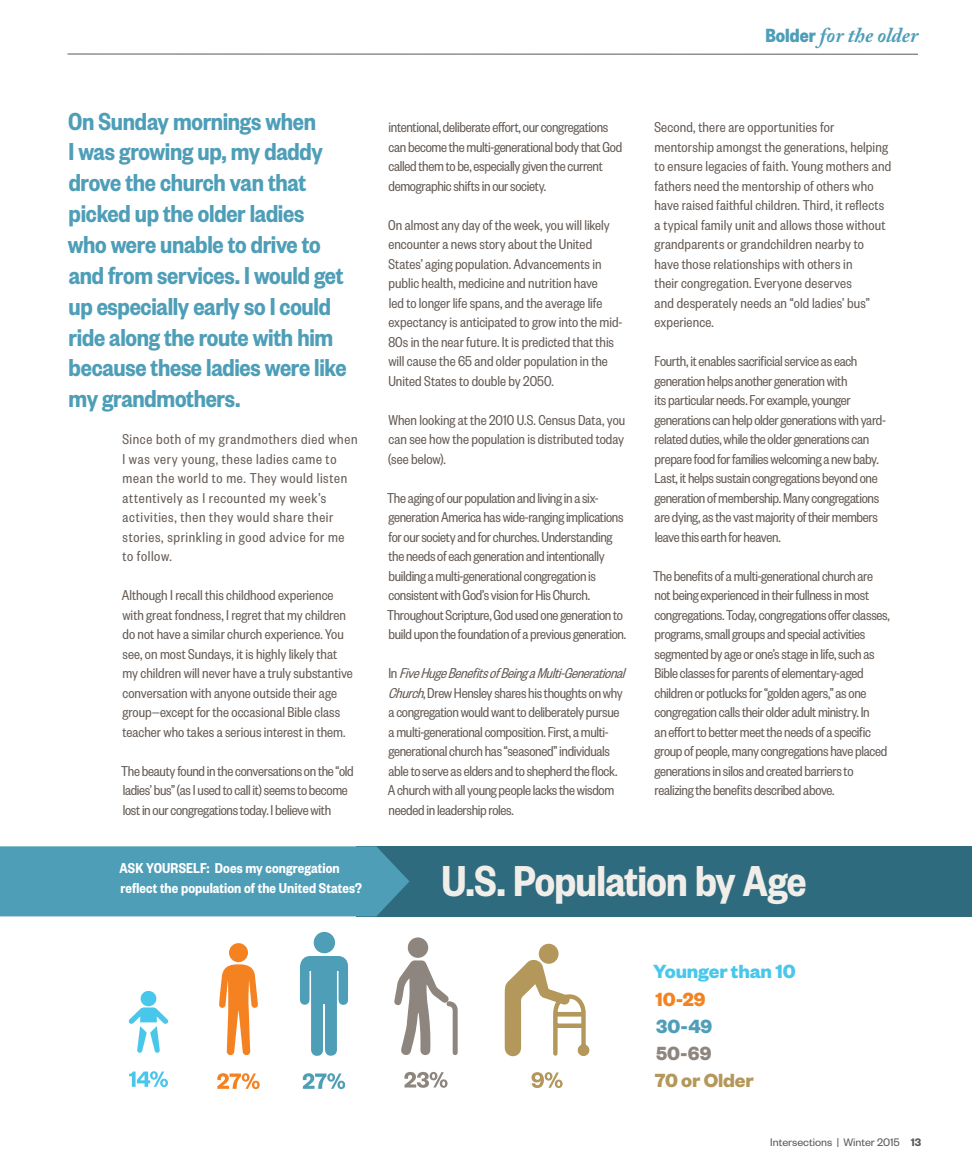
<style>
.page{position:relative;width:972px;height:1175px;background:#fff}
.page>*{position:absolute;margin:0;border:0;box-sizing:border-box;transform-origin:0 0}
.t1{font:600 47.55px "Founders Grotesk Cond";letter-spacing:-.015em;color:#f1ede8}
.t2{font:600 27px/30.9px "Founders Grotesk Cond";letter-spacing:-.01em;color:#4e9eb8}
.t3{font:italic 700 21px "Adobe Caslon Pro";color:#4e9eb8}
.t4{font:700 21px "Founders Grotesk";letter-spacing:-.01em;color:#49c7eb}
.t5{font:700 21px "Founders Grotesk";letter-spacing:-.01em;color:#b4975a}
.t6{font:700 21px "Founders Grotesk";color:#f58220}
.t7{font:700 21px "Founders Grotesk";color:#4e9eb8}
.t8{font:700 21px "Founders Grotesk";color:#8d857e}
.t9{font:15.75px/19.5px "Founders Grotesk Cond";letter-spacing:-.015em;color:#635a54}
.t10{font:15.75px/19.5px "Founders Grotesk Cond";letter-spacing:.01em;color:#635a54}
.t11{font:15.75px/19.5px "Founders Grotesk Cond";letter-spacing:.04em;color:#635a54}
.t12{font:600 15.75px/19.5px "Founders Grotesk Cond";letter-spacing:.005em;color:#fff}
.t13{font:12px "Founders Grotesk";color:#58595b}
.s1{font-family:"Founders Grotesk Cond";font-style:normal}
.s2{font-style:italic}
.s3{font-weight:600}
</style>
<div class="page">
<div style="left:357px;top:846px;width:615px;height:70px;background:#2f6b7e"></div>
<svg style="left:505px;top:957px;width:85px;height:100px"></svg>
<div style="left:539px;top:943px;width:20px;height:20px;background:#b4975a;border-radius:50%"></div>
<svg style="left:532px;top:1072px;width:31px;height:16px"></svg>
<div style="left:141px;top:990px;width:15px;height:16px;background:#49c7eb;border-radius:50%"></div>
<svg style="left:128px;top:1007px;width:40px;height:46px"></svg>
<svg style="left:129px;top:1071px;width:39px;height:16px"></svg>
<svg style="left:219px;top:964px;width:39px;height:92px"></svg>
<div style="left:229px;top:943px;width:19px;height:19px;background:#f58220;border-radius:50%"></div>
<svg style="left:217px;top:1073px;width:43px;height:16px"></svg>
<svg style="left:300px;top:956px;width:48px;height:100px"></svg>
<div style="left:314px;top:931px;width:21px;height:22px;background:#4e9eb8;border-radius:50%"></div>
<svg style="left:303px;top:1073px;width:42px;height:16px"></svg>
<svg style="left:394px;top:960px;width:64px;height:95px"></svg>
<div style="left:408px;top:937px;width:20px;height:20px;background:#8d857e;border-radius:50%"></div>
<svg style="left:404px;top:1071px;width:44px;height:16px"></svg>
<div style="left:0;top:846px;width:410px;height:70px;background:#4e9eb8"></div>
<hr style="left:68px;top:54px;width:850px;height:1px;background:#58595b">
<h3 class="t3" style="left:766px;top:22px;width:154px"><span class="s1">Bolder</span> for the older</h3>
<p class="t2" style="left:68px;top:104px;width:280px">On Sunday mornings when<br>I was growing up, my daddy drove the church van that picked up the older ladies who were unable to drive to and from services. I would get up especially early so I could ride along the route with him because these ladies were like my grandmothers.</p>
<p class="t11" style="left:122px;top:429px;width:237px">Since both of my grandmothers died when I was very young, these ladies came to mean the world to me. They would listen attentively as I recounted my week’s activities, then they would share their stories, sprinkling in good advice for me to follow.</p>
<p class="t9" style="left:122px;top:585px;width:233px">Although I recall this childhood experience with great fondness, I regret that my children do not have a similar church experience. You see, on most Sundays, it is highly likely that my children will never have a truly substantive conversation with anyone outside their age group—except for the occasional Bible class teacher who takes a serious interest in them.</p>
<p class="t9" style="left:121px;top:760px;width:234px">The beauty found in the conversations on the “old ladies’ bus” (as I used to call it) seems to become lost in our congregations today. I believe with</p>
<p class="t12" style="left:120px;top:857px;width:244px">ASK YOURSELF: Does my congregation reflect the population of the United States?</p>
<p class="t9" style="left:389px;top:117px;width:235px">intentional, deliberate effort, our congregations can become the multi-generational body that God called them to be, especially given the current demographic shifts in our society.</p>
<p class="t9" style="left:388px;top:214px;width:236px">On almost any day of the week, you will likely encounter a news story about the United States’ aging population. Advancements in public health, medicine and nutrition have<br>led to longer life spans, and the average life expectancy is anticipated to grow into the mid-80s in the near future. It is predicted that this will cause the 65 and older population in the United States to double by 2050.</p>
<p class="t9" style="left:388px;top:409px;width:239px;text-align:justify">When looking at the 2010 U.S. Census Data, you can see how the population is distributed today (see below).</p>
<p class="t9" style="left:387px;top:487px;width:241px">The aging of our population and living in a six&shy;generation America has wide-ranging implications for our society and for churches. Understanding the needs of each generation and intentionally building a multi-generational congregation is consistent with God’s vision for His Church.<br>Throughout Scripture, God used one generation to build upon the foundation of a previous generation.</p>
<p class="t9" style="left:388px;top:663px;width:243px">I n <span class="s2">FiveHugeBenefitsofBeing aMulti-Generational Church</span>, Drew Hensley shares his thoughts on why a congregation would want to deliberately pursue<br>a multi-generational composition. First, a multi&shy;generational church has “seasoned” individuals able to serve as elders and to shepherd the flock.<br>A church with all young people lacks the wisdom needed in leadership roles.</p>
<p class="t10" style="left:654px;top:117px;width:238px">Second, there are opportunities for mentorship amongst the generations, helping to ensure legacies of faith. Young mothers and fathers need the mentorship of others who have raised faithful children. Third, it reflects a typical family unit and allows those without grandparents or grandchildren nearby to have those relationships with others in<br>their congregation. Everyone deserves<br>and desperately needs an “old ladies’ bus” experience.</p>
<p class="t9" style="left:655px;top:351px;width:233px">Fourth, it enables sacrificial service as each generation helps another generation with<br>its particular needs. For example, younger generations can help older generations with yard&shy;related duties, while the older generations can prepare food for families welcoming a new baby.<br>Last, it helps sustain congregations beyond one generation of membership. Many congregations are dying, as the vast majority of their members leave this earth for heaven.</p>
<p class="t9" style="left:653px;top:565px;width:238px">The benefits of a multi-generational church are not being experienced in their fullness in most congregations. Today, congregations offer classes, programs, small groups and special activities segmented by age or one’s stage in life, such as Bible classes for parents of elementary-aged children or potlucks for “golden agers,” as one congregation calls their older adult ministry. In<br>an effort to better meet the needs of a specific group of people, many congregations have placed generations in silos and created barriers to realizing the benefits described above.</p>
<h1 class="t1" style="left:441px;top:851px;width:366px">U.S. Population by Age</h1>
<h3 class="t4" style="left:653px;top:958px;width:144px">Younger than 10</h3>
<h3 class="t6" style="left:655px;top:985px;width:52px">10-29</h3>
<h3 class="t7" style="left:656px;top:1012px;width:58px">30-49</h3>
<h3 class="t8" style="left:656px;top:1039px;width:57px">50-69</h3>
<h3 class="t5" style="left:655px;top:1067px;width:100px">70 or Older</h3>
<p class="t13" style="left:770px;top:1134px;width:152px">Intersections | Winter 2015 <span class="s3">13</span></p>
</div>
